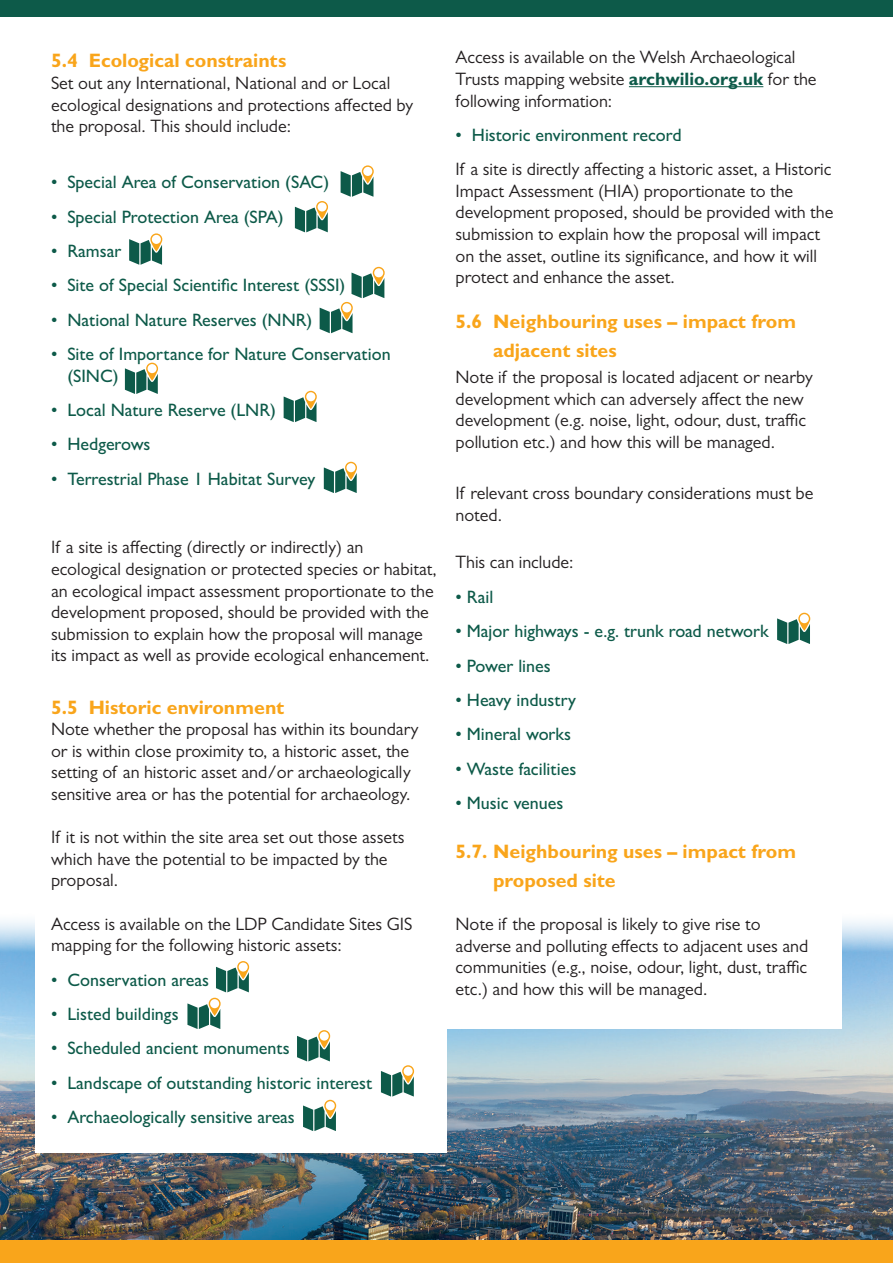
<style>
.page{position:relative;width:893px;height:1263px;background:#fff}
.page>*{position:absolute;margin:0;border:0;box-sizing:border-box;transform-origin:0 0}
.Body_text{font:700 19.5px/28.8px "Gill Sans MT Pro";color:#f9a51b}
.Body_text-2{font:18px/21.6px "Gill Sans MT Pro";color:#231f20}
.Body_text-3{font:500 18px/21.6px "Gill Sans MT Pro";color:#0d5a49}
.s1{font-weight:700;color:#0d5a49}
</style>
<div class="page">
<img style="left:0;top:920px;width:893px;height:320px">
<div style="left:35px;top:861px;width:412px;height:291px;background:#fff"></div>
<div style="left:0;top:1240px;width:893px;height:23px;background:#f9a51b"></div>
<div style="left:443px;top:861px;width:399px;height:168px;background:#fff"></div>
<div style="left:0;top:0;width:893px;height:16px;background:#0d5a49"></div>
<hr style="left:629px;top:86px;width:134px;height:1px;background:#0d5a49">
<svg style="left:341px;top:165px;width:33px;height:32px"></svg>
<svg style="left:295px;top:201px;width:33px;height:31px"></svg>
<svg style="left:129px;top:233px;width:33px;height:32px"></svg>
<svg style="left:320px;top:267px;width:65px;height:66px"></svg>
<svg style="left:125px;top:363px;width:33px;height:31px"></svg>
<svg style="left:284px;top:391px;width:33px;height:31px"></svg>
<svg style="left:324px;top:462px;width:33px;height:31px"></svg>
<svg style="left:216px;top:961px;width:33px;height:31px"></svg>
<svg style="left:187px;top:998px;width:34px;height:31px"></svg>
<svg style="left:297px;top:1030px;width:33px;height:31px"></svg>
<svg style="left:381px;top:1065px;width:33px;height:31px"></svg>
<svg style="left:303px;top:1100px;width:33px;height:31px"></svg>
<svg style="left:777px;top:613px;width:33px;height:31px"></svg>
<p class="Body_text" style="left:51px;top:46px;width:237px">5.4 Ecological constraints</p>
<p class="Body_text-2" style="left:51px;top:72px;width:364px">Set out any International, National and or Local ecological designations and protections affected by the proposal. This should include:</p>
<p class="Body_text-3" style="left:51px;top:171px;width:280px">• Special Area of Conservation (SAC)</p>
<p class="Body_text-3" style="left:51px;top:205px;width:234px">• Special Protection Area (SPA)</p>
<p class="Body_text-3" style="left:51px;top:240px;width:72px">• Ramsar</p>
<p class="Body_text-3" style="left:51px;top:274px;width:296px">• Site of Special Scientific Interest (SSSI)</p>
<p class="Body_text-3" style="left:51px;top:309px;width:263px">• National Nature Reserves (NNR)</p>
<p class="Body_text-3" style="left:67px;top:343px;width:325px;text-indent:-16px">• Site of Importance for Nature Conservation (SINC)</p>
<p class="Body_text-3" style="left:51px;top:399px;width:226px">• Local Nature Reserve (LNR)</p>
<p class="Body_text-3" style="left:51px;top:433px;width:101px">• Hedgerows</p>
<p class="Body_text-3" style="left:51px;top:468px;width:266px">• Terrestrial Phase 1 Habitat Survey</p>
<p class="Body_text-2" style="left:51px;top:536px;width:387px">If a site is affecting (directly or indirectly) an ecological designation or protected species or habitat, an ecological impact assessment proportionate to the development proposed, should be provided with the submission to explain how the proposal will manage its impact as well as provide ecological enhancement.</p>
<p class="Body_text" style="left:51px;top:692px;width:235px">5.5 Historic environment</p>
<p class="Body_text-2" style="left:51px;top:718px;width:369px">Note whether the proposal has within its boundary or is within close proximity to, a historic asset, the setting of an historic asset and/or archaeologically sensitive area or has the potential for archaeology.</p>
<p class="Body_text-2" style="left:51px;top:826px;width:355px">If it is not within the site area set out those assets which have the potential to be impacted by the proposal.</p>
<p class="Body_text-2" style="left:51px;top:912px;width:363px">Access is available on the LDP Candidate Sites GIS mapping for the following historic assets:</p>
<p class="Body_text-3" style="left:51px;top:968px;width:159px">• Conservation areas</p>
<p class="Body_text-3" style="left:51px;top:1003px;width:129px">• Listed buildings</p>
<p class="Body_text-3" style="left:51px;top:1037px;width:240px">• Scheduled ancient monuments</p>
<p class="Body_text-3" style="left:51px;top:1072px;width:323px">• Landscape of outstanding historic interest</p>
<p class="Body_text-3" style="left:51px;top:1106px;width:245px">• Archaeologically sensitive areas</p>
<p class="Body_text-2" style="left:455px;top:46px;width:363px">Access is available on the Welsh Archaeological<br>Trusts mapping website <span class="s1">archwilio.org.uk</span> for the following information:</p>
<p class="Body_text-3" style="left:455px;top:124px;width:228px">• Historic environment record</p>
<p class="Body_text-2" style="left:455px;top:158px;width:379px">If a site is directly affecting a historic asset, a Historic Impact Assessment (HIA) proportionate to the development proposed, should be provided with the submission to explain how the proposal will impact on the asset, outline its significance, and how it will protect and enhance the asset.</p>
<p class="Body_text" style="left:493px;top:307px;width:304px;text-indent:-38px">5.6 Neighbouring uses – impact from adjacent sites</p>
<p class="Body_text-2" style="left:455px;top:366px;width:359px">Note if the proposal is located adjacent or nearby development which can adversely affect the new development (e.g. noise, light, odour, dust, traffic pollution etc.) and how this will be managed.</p>
<p class="Body_text-2" style="left:455px;top:482px;width:359px">If relevant cross boundary considerations must be noted.</p>
<p class="Body_text-2" style="left:455px;top:551px;width:120px">This can include:</p>
<p class="Body_text-3" style="left:455px;top:586px;width:39px">• Rail</p>
<p class="Body_text-3" style="left:455px;top:620px;width:315px">• Major highways - e.g. trunk road network</p>
<p class="Body_text-3" style="left:455px;top:654px;width:97px">• Power lines</p>
<p class="Body_text-3" style="left:455px;top:689px;width:122px">• Heavy industry</p>
<p class="Body_text-3" style="left:455px;top:723px;width:117px">• Mineral works</p>
<p class="Body_text-3" style="left:455px;top:758px;width:122px">• Waste facilities</p>
<p class="Body_text-3" style="left:455px;top:792px;width:109px">• Music venues</p>
<p class="Body_text" style="left:493px;top:837px;width:304px;text-indent:-38px">5.7. Neighbouring uses – impact from proposed site</p>
<p class="Body_text-2" style="left:455px;top:913px;width:354px">Note if the proposal is likely to give rise to adverse and polluting effects to adjacent uses and communities (e.g., noise, odour, light, dust, traffic etc.) and how this will be managed.</p>
</div>
